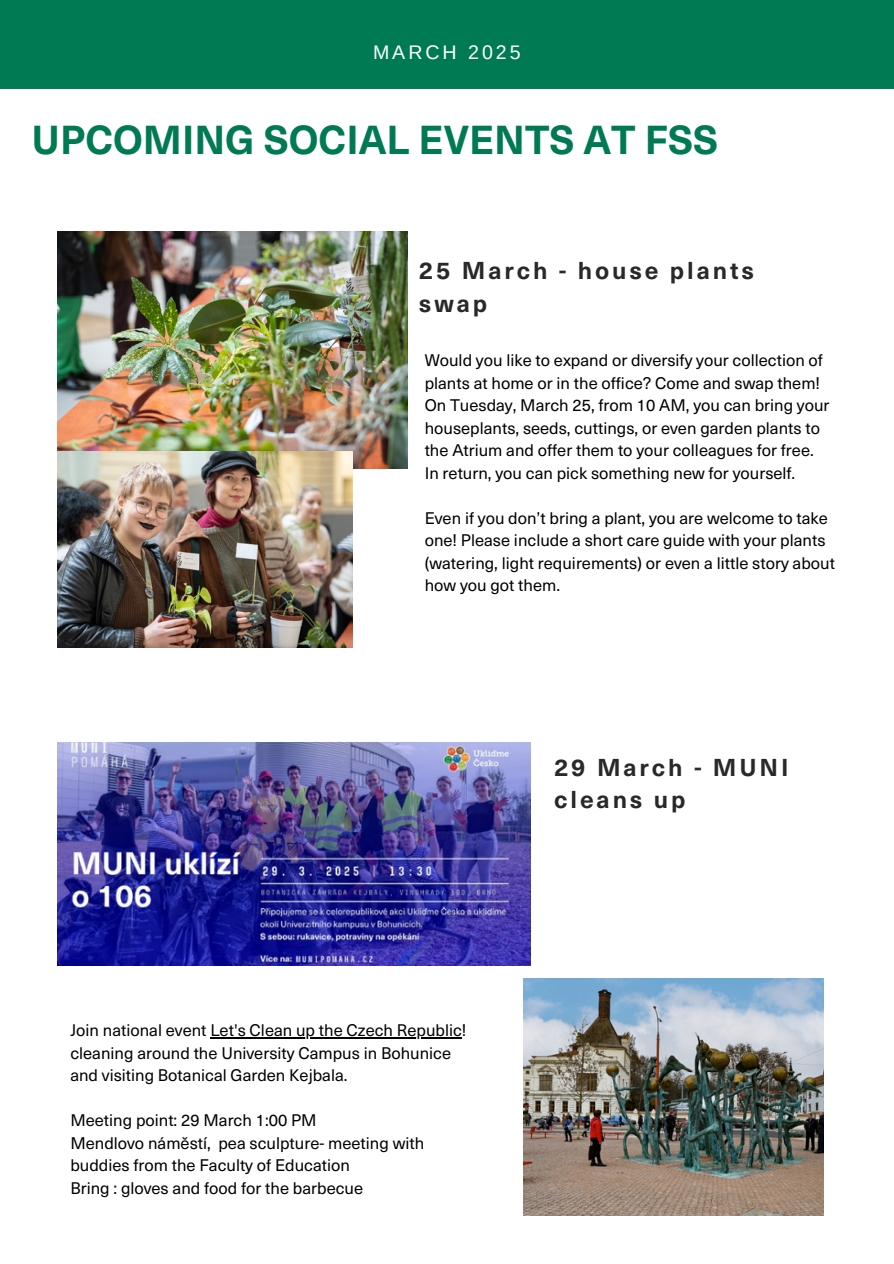
<style>
.page{position:relative;width:894px;height:1264px;background:#fff}
.page>*{position:absolute;margin:0;border:0;box-sizing:border-box;transform-origin:0 0}
.t1{font:700 39.75px "Neue Haas Unica Pro";color:#007a53}
.t2{font:700 24px/32.7px "Neue Haas Unica Pro";letter-spacing:.12em;color:#292929}
.t3{font:19.65px "Arimo";letter-spacing:.15em;color:#fff}
.t4{font:16.5px/22.5px "Neue Haas Unica Pro";color:#000}
</style>
<div class="page">
<div style="left:0;top:0;width:893px;height:89px;background:#007a53"></div>
<img style="left:57px;top:743px;width:473px;height:222px">
<img style="left:58px;top:231px;width:349px;height:238px">
<img style="left:57px;top:452px;width:295px;height:195px">
<img style="left:523px;top:978px;width:300px;height:237px">
<hr style="left:210px;top:1037px;width:252px;height:1px;background:#000">
<p class="t3" style="left:373px;top:41px;width:149px">MARCH 2025</p>
<p class="t1" style="left:32px;top:108px;width:687px">UPCOMING SOCIAL EVENTS AT FSS</p>
<p class="t2" style="left:419px;top:253px;width:336px">25 March - house plants swap</p>
<h2 class="t4" style="left:424px;top:348px;width:399px">Would you like to expand or diversify your collection of plants at home or in the office? Come and swap them!</h2>
<p class="t4" style="left:424px;top:393px;width:406px">On Tuesday, March 25, from 10 AM, you can bring your houseplants, seeds, cuttings, or even garden plants to the Atrium and offer them to your colleagues for free.</p>
<p class="t4" style="left:424px;top:461px;width:372px">In return, you can pick something new for yourself.</p>
<p class="t4" style="left:424px;top:506px;width:411px">Even if you don’t bring a plant, you are welcome to take one! Please include a short care guide with your plants (watering, light requirements) or even a little story about how you got them.</p>
<h3 class="t4" style="left:70px;top:1018px;width:397px">Join national event Let's Clean up the Czech Republic!</h3>
<p class="t4" style="left:70px;top:1040px;width:382px">cleaning around the University Campus in Bohunice and visiting Botanical Garden Kejbala.</p>
<p class="t4" style="left:70px;top:1108px;width:248px">Meeting point: 29 March 1:00 PM</p>
<h1 class="t4" style="left:70px;top:1130px;width:355px">Mendlovo náměstí, pea sculpture- meeting with buddies from the Faculty of Education</h1>
<p class="t4" style="left:70px;top:1175px;width:294px">Bring : gloves and food for the barbecue</p>
<p class="t2" style="left:554px;top:749px;width:236px">29 March - MUNI cleans up</p>
</div>
